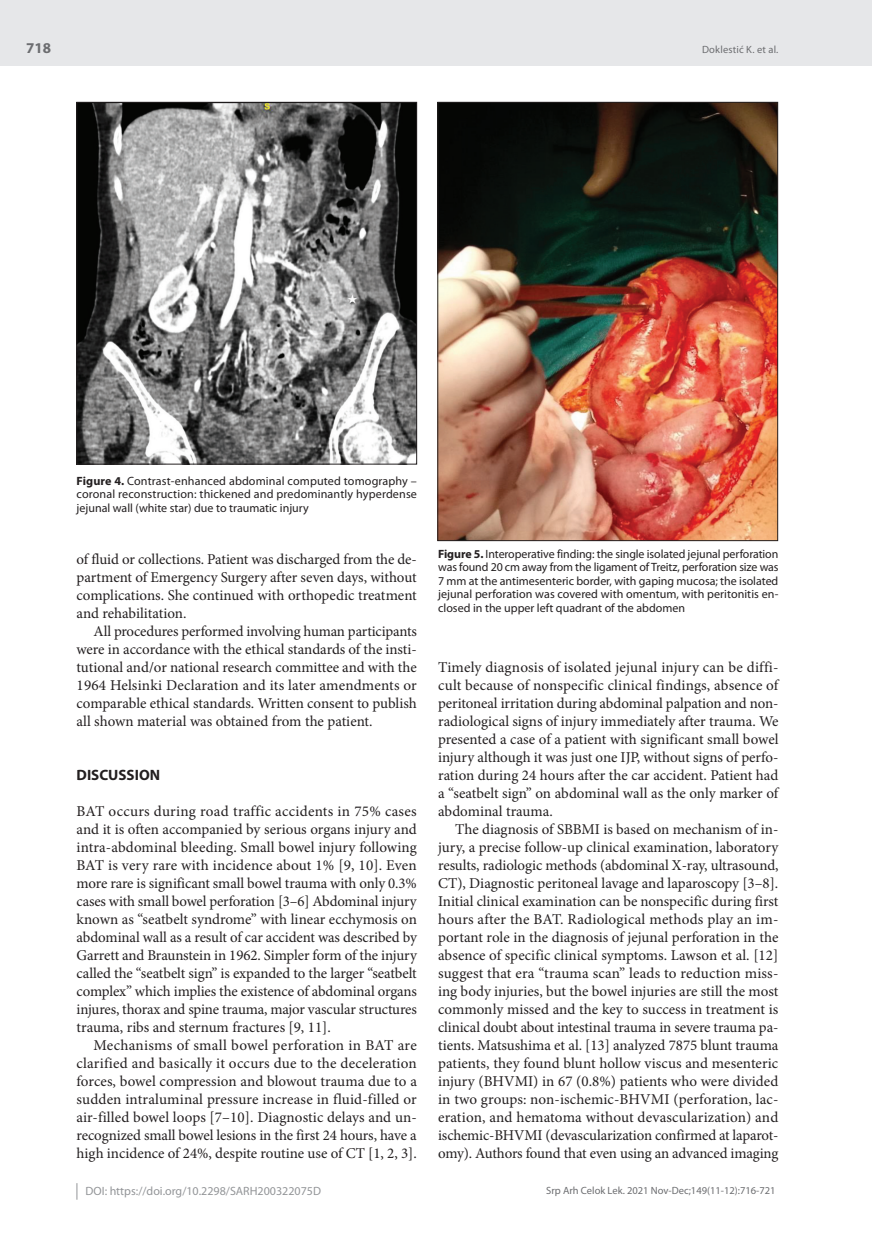
<style>
.page{position:relative;width:872px;height:1234px;background:#fff}
.page>*{position:absolute;margin:0;border:0;box-sizing:border-box;transform-origin:0 0}
.t1{font:15px/18px "Minion Pro";letter-spacing:-.005em;color:#231f20;text-align:justify}
.t2{font:700 15px "Myriad Pro";color:#231f20}
.t3{font:700 15px "Myriad Pro";color:#6c6d70}
.t4{font:12px/13.5px "Myriad Pro";color:#231f20;text-align:justify}
.t5{font:12px "Myriad Pro";color:#939598}
.t6{font:10.5px "Myriad Pro";color:#6c6d70}
.s1{font-weight:700}
</style>
<div class="page">
<div style="left:0;top:0;width:872px;height:66px;background:#e6e7e9"></div>
<svg style="left:77px;top:1183px;width:1px;height:16px"></svg>
<img style="left:79px;top:104px;width:336px;height:358px">
<div style="left:77px;top:102px;width:340px;height:362px;border:1px solid #231f20"></div>
<img style="left:439px;top:104px;width:337px;height:434px">
<div style="left:437px;top:102px;width:341px;height:438px;border:1px solid #231f20"></div>
<p class="t3" style="left:26px;top:38px;width:26px">718</p>
<p class="t6" style="left:702px;top:43px;width:78px">Doklestić K. et al.</p>
<p class="t4" style="left:77px;top:473px;width:342px"><span class="s1">Figure 4.</span> Contrast-enhanced abdominal computed tomography – coronal reconstruction: thickened and predominantly hyperdense jejunal wall (white star) due to traumatic injury</p>
<p class="t1" style="left:77px;top:550px;width:342px">of fluid or collections. Patient was discharged from the de&shy;partment of Emergency Surgery after seven days, without complications. She continued with orthopedic treatment and rehabilitation.</p>
<p class="t1" style="left:77px;top:622px;width:342px;text-indent:17px">All procedures performed involving human participants were in accordance with the ethical standards of the insti&shy;tutional and/or national research committee and with the 1964 Helsinki Declaration and its later amendments or comparable ethical standards. Written consent to publish all shown material was obtained from the patient.</p>
<p class="t2" style="left:77px;top:765px;width:85px">DISCUSSION</p>
<p class="t1" style="left:77px;top:802px;width:342px">BAT occurs during road traffic accidents in 75% cases and it is often accompanied by serious organs injury and intra-abdominal bleeding. Small bowel injury following BAT is very rare with incidence about 1% [9, 10]. Even more rare is significant small bowel trauma with only 0.3% cases with small bowel perforation [3–6] Abdominal injury known as “seatbelt syndrome” with linear ecchymosis on abdominal wall as a result of car accident was described by Garrett and Braunstein in 1962. Simpler form of the injury called the “seatbelt sign” is expanded to the larger “seatbelt complex” which implies the existence of abdominal organs injures, thorax and spine trauma, major vascular structures trauma, ribs and sternum fractures [9, 11].</p>
<p class="t1" style="left:77px;top:1036px;width:342px;text-indent:17px">Mechanisms of small bowel perforation in BAT are clarified and basically it occurs due to the deceleration forces, bowel compression and blowout trauma due to a sudden intraluminal pressure increase in fluid-filled or air-filled bowel loops [7–10]. Diagnostic delays and un&shy;recognized small bowel lesions in the first 24 hours, have a high incidence of 24%, despite routine use of CT [1, 2, 3].</p>
<p class="t4" style="left:438px;top:547px;width:342px"><span class="s1">Figure 5.</span> Interoperative finding: the single isolated jejunal perforation was found 20 cm away from the ligament of Treitz, perforation size was 7 mm at the antimesenteric border, with gaping mucosa; the isolated jejunal perforation was covered with omentum, with peritonitis en&shy;closed in the upper left quadrant of the abdomen</p>
<p class="t1" style="left:438px;top:658px;width:342px">Timely diagnosis of isolated jejunal injury can be diffi&shy;cult because of nonspecific clinical findings, absence of peritoneal irritation during abdominal palpation and non&shy;radiological signs of injury immediately after trauma. We presented a case of a patient with significant small bowel injury although it was just one IJP, without signs of perfo&shy;ration during 24 hours after the car accident. Patient had a “seatbelt sign” on abdominal wall as the only marker of abdominal trauma.</p>
<p class="t1" style="left:438px;top:820px;width:342px;text-indent:17px">The diagnosis of SBBMI is based on mechanism of in&shy;jury, a precise follow-up clinical examination, laboratory results, radiologic methods (abdominal X-ray, ultrasound, CT), Diagnostic peritoneal lavage and laparoscopy [3–8].<br>Initial clinical examination can be nonspecific during first hours after the BAT. Radiological methods play an im&shy;portant role in the diagnosis of jejunal perforation in the absence of specific clinical symptoms. Lawson et al. [12] suggest that era “trauma scan” leads to reduction miss&shy;ing body injuries, but the bowel injuries are still the most commonly missed and the key to success in treatment is clinical doubt about intestinal trauma in severe trauma pa&shy;tients. Matsushima et al. [13] analyzed 7875 blunt trauma patients, they found blunt hollow viscus and mesenteric injury (BHVMI) in 67 (0.8%) patients who were divided in two groups: non-ischemic-BHVMI (perforation, lac&shy;eration, and hematoma without devascularization) and ischemic-BHVMI (devascularization confirmed at laparot&shy;omy). Authors found that even using an advanced imaging</p>
<p class="t5" style="left:86px;top:1183px;width:237px">DOI: https://doi.org/10.2298/SARH200322075D</p>
<p class="t6" style="left:546px;top:1184px;width:231px">Srp Arh Celok Lek. 2021 Nov-Dec;149(11-12):716-721</p>
</div>
